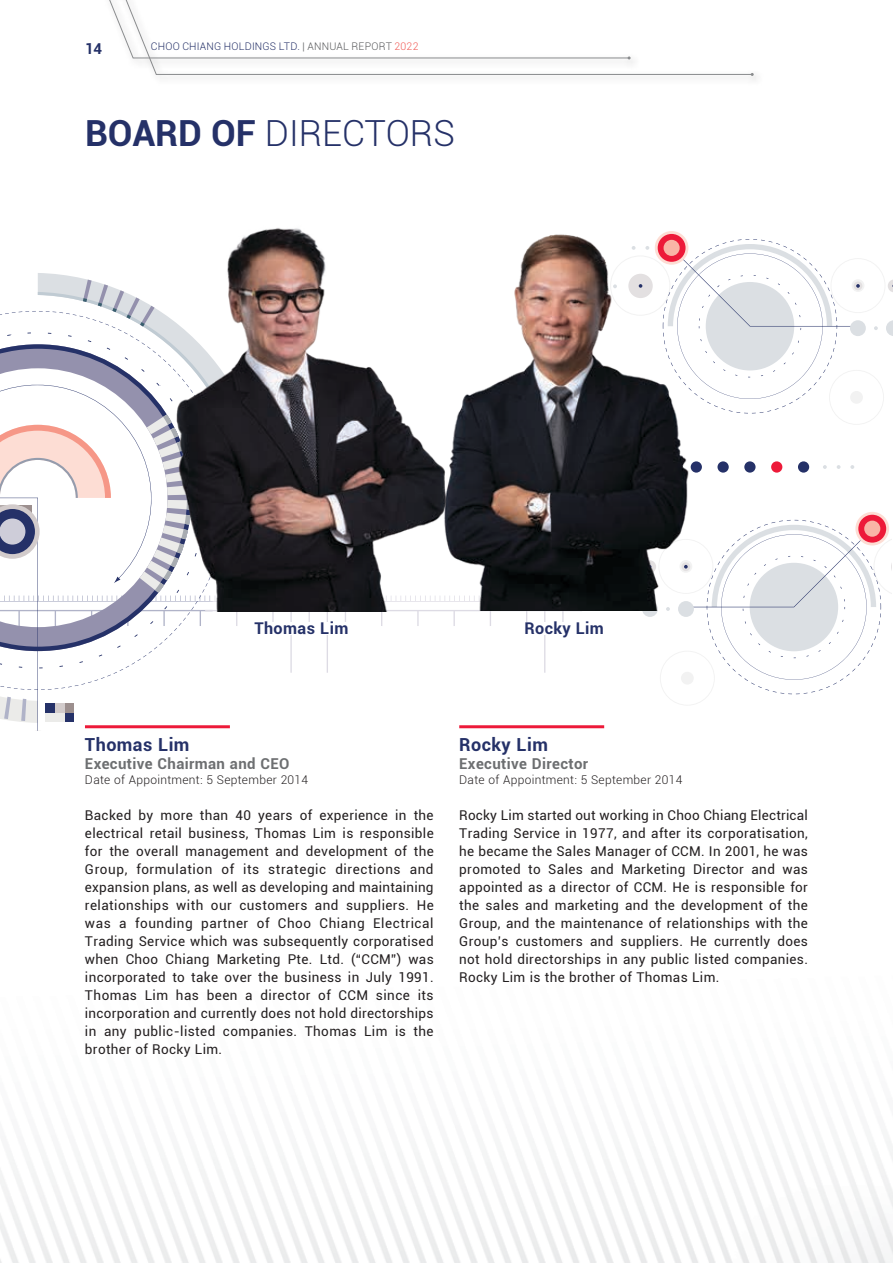
<style>
.page{position:relative;width:893px;height:1263px;background:#fff}
.page>*{position:absolute;margin:0;border:0;box-sizing:border-box;transform-origin:0 0}
.t1{font:300 36px "Roboto";color:#253168}
.t2{font:700 18px "Roboto";letter-spacing:.025em;color:#253168}
.t3{font:700 16.2px "Roboto";letter-spacing:.025em;color:#253168}
.t4{font:700 15px "Roboto";letter-spacing:.025em;color:#6d6f71}
.t5{font:700 15px "Roboto";color:#253168}
.t6{font:13.5px/18px "Roboto";letter-spacing:.025em;color:#231f20;text-align:justify}
.t7{font:300 12px "Roboto";letter-spacing:.025em;color:#231f20}
.t8{font:300 10.5px "Roboto";letter-spacing:.02em;color:#253168}
.s1{color:#58595b}
.s2{color:#f15b55}
.s3{font-weight:700}
</style>
<div class="page">
<img style="left:0;top:1131px;width:893px;height:132px">
<svg style="left:855px;top:512px;width:34px;height:33px"></svg>
<div style="left:858px;top:515px;width:28px;height:28px;background:#ed1a39;border-radius:50%"></div>
<div style="left:642px;top:601px;width:16px;height:16px;background:#dbdfe3;border-radius:50%"></div>
<svg style="left:660px;top:520px;width:232px;height:185px"></svg>
<img style="left:519px;top:231px;width:200px;height:380px">
<img style="left:227px;top:228px;width:99px;height:52px">
<svg style="left:0;top:280px;width:582px;height:450px"></svg>
<div style="left:0;top:518px;width:25px;height:27px;background:#cecdd9;border-radius:50%"></div>
<div style="left:798px;top:461px;width:11px;height:12px;background:#253168;border-radius:50%"></div>
<div style="left:771px;top:461px;width:11px;height:12px;background:#ed1a39;border-radius:50%"></div>
<div style="left:744px;top:461px;width:11px;height:12px;background:#253168;border-radius:50%"></div>
<div style="left:717px;top:461px;width:12px;height:12px;background:#253168;border-radius:50%"></div>
<div style="left:691px;top:461px;width:11px;height:12px;background:#253168;border-radius:50%"></div>
<svg style="left:655px;top:231px;width:33px;height:34px"></svg>
<div style="left:658px;top:234px;width:27px;height:28px;background:#ed1a39;border-radius:50%"></div>
<svg style="left:610px;top:239px;width:283px;height:186px"></svg>
<svg style="left:823px;top:465px;width:4px;height:4px"></svg>
<svg style="left:837px;top:465px;width:3px;height:4px"></svg>
<svg style="left:850px;top:465px;width:4px;height:4px"></svg>
<div style="left:524px;top:622px;width:80px;height:12px;background:#fff"></div>
<hr style="left:85px;top:725px;width:145px;height:3px;background:#ed1a39">
<hr style="left:459px;top:725px;width:145px;height:3px;background:#ed1a39">
<div style="left:254px;top:622px;width:95px;height:12px;background:#fff"></div>
<svg style="left:154px;top:70px;width:597px;height:5px"></svg>
<svg style="left:109px;top:0;width:522px;height:59px"></svg>
<p class="t5" style="left:85px;top:38px;width:19px">14</p>
<p class="t8" style="left:151px;top:39px;width:269px">CHOO CHIANG HOLDINGS LTD. <span class="s1">| ANNUAL REPORT</span> <span class="s2">2022</span></p>
<h1 class="t1" style="left:85px;top:108px;width:372px"><span class="s3">BOARD OF</span> DIRECTORS</h1>
<p class="t3" style="left:254px;top:617px;width:96px">Thomas Lim</p>
<p class="t3" style="left:524px;top:617px;width:81px">Rocky Lim</p>
<h2 class="t2" style="left:85px;top:732px;width:106px">Thomas Lim</h2>
<p class="t4" style="left:85px;top:753px;width:206px">Executive Chairman and CEO</p>
<p class="t7" style="left:85px;top:771px;width:225px">Date of Appointment: 5 September 2014</p>
<p class="t6" style="left:85px;top:805px;width:350px">Backed by more than 40 years of experience in the electrical retail business, Thomas Lim is responsible for the overall management and development of the Group, formulation of its strategic directions and expansion plans, as well as developing and maintaining relationships with our customers and suppliers. He was a founding partner of Choo Chiang Electrical Trading Service which was subsequently corporatised when Choo Chiang Marketing Pte. Ltd. (“CCM”) was incorporated to take over the business in July 1991.<br>Thomas Lim has been a director of CCM since its incorporation and currently does not hold directorships in any public-listed companies. Thomas Lim is the brother of Rocky Lim.</p>
<h2 class="t2" style="left:459px;top:732px;width:90px">Rocky Lim</h2>
<p class="t4" style="left:459px;top:753px;width:131px">Executive Director</p>
<p class="t7" style="left:459px;top:771px;width:225px">Date of Appointment: 5 September 2014</p>
<p class="t6" style="left:459px;top:805px;width:350px">Rocky Lim started out working in Choo Chiang Electrical Trading Service in 1977, and after its corporatisation, he became the Sales Manager of CCM. In 2001, he was promoted to Sales and Marketing Director and was appointed as a director of CCM. He is responsible for the sales and marketing and the development of the Group, and the maintenance of relationships with the Group’s customers and suppliers. He currently does not hold directorships in any public listed companies.<br>Rocky Lim is the brother of Thomas Lim.</p>
</div>
